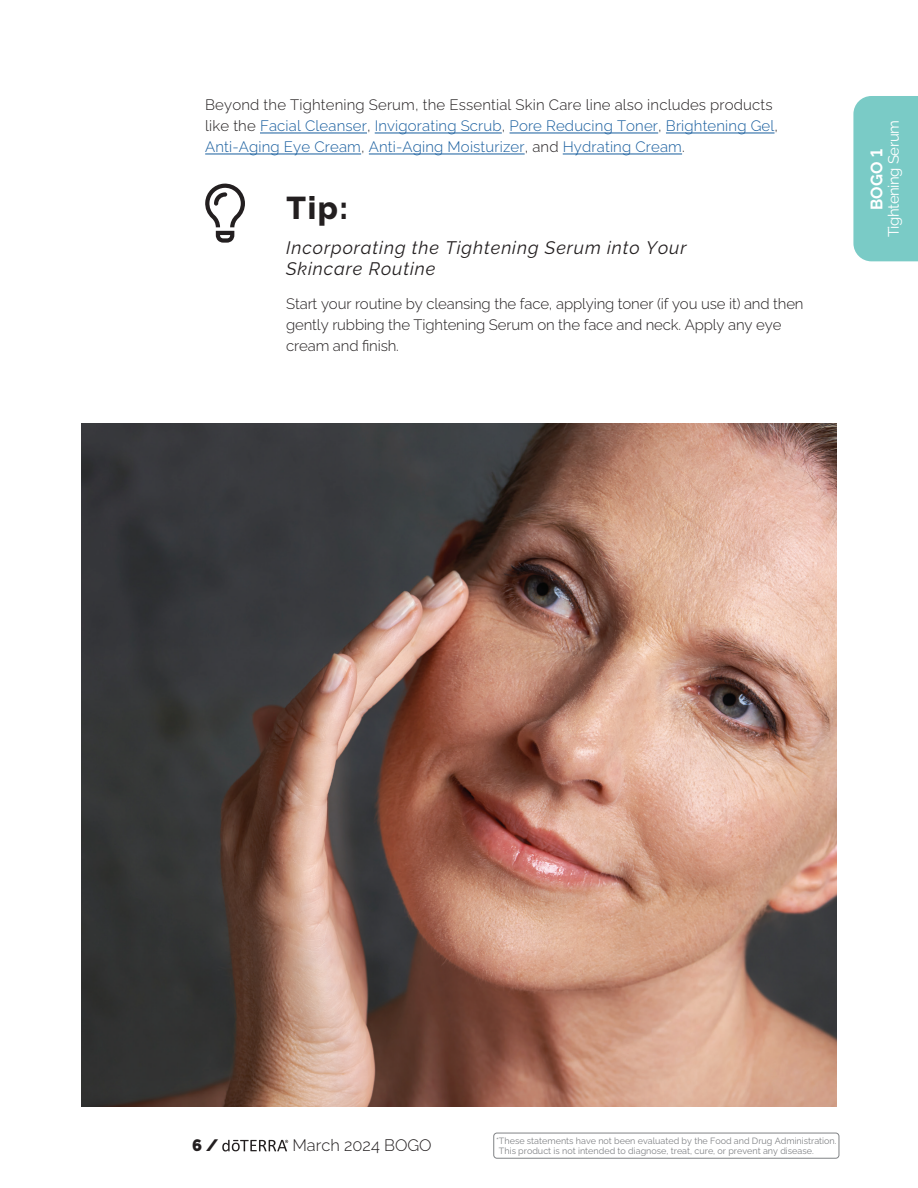
<style>
.page{position:relative;width:918px;height:1188px;background:#fff}
.page>*{position:absolute;margin:0;border:0;box-sizing:border-box;transform-origin:0 0}
.t1{font:800 31.5px "Ralewayd T";color:#231f20}
.t2{font:italic 18px/21px "Ralewayd T";letter-spacing:.05em;color:#231f20}
.t3{font:300 16.5px "Ralewayd T";color:#231f20}
.t4{font:700 16.5px "Ralewayd T";color:#fff}
.t5{font:900 16.5px "Ralewayd T";color:#231f20}
.t6{font:300 15px/21px "Ralewayd T";letter-spacing:.01em;color:#175d9e}
.t7{font:300 15px/21px "Ralewayd T";letter-spacing:-.01em;color:#231f20}
.t8{font:15px "Ralewayd T";letter-spacing:-.03em;color:#fff}
.t9{font:9px/10.5px "Ralewayd T";color:#808285}
.s1{color:#231f20}
</style>
<div class="page">
<hr style="left:260px;top:133px;width:107px;height:1px;background:#175d9e">
<hr style="left:375px;top:133px;width:127px;height:1px;background:#175d9e">
<hr style="left:510px;top:133px;width:148px;height:1px;background:#175d9e">
<hr style="left:666px;top:133px;width:109px;height:1px;background:#175d9e">
<hr style="left:205px;top:154px;width:156px;height:1px;background:#175d9e">
<hr style="left:369px;top:154px;width:156px;height:1px;background:#175d9e">
<hr style="left:563px;top:154px;width:119px;height:1px;background:#175d9e">
<svg style="left:205px;top:183px;width:40px;height:60px"></svg>
<div style="left:853px;top:96px;width:65px;height:165px;background:#7acbc6"></div>
<img style="left:81px;top:423px;width:756px;height:684px">
<svg style="left:222px;top:1140px;width:66px;height:11px"></svg>
<div style="left:494px;top:1133px;width:345px;height:25px;border:1px solid #808285;border-radius:3px"></div>
<p class="t6" style="left:205px;top:93px;width:574px"><span class="s1">Beyond the Tightening Serum, the Essential Skin Care line also includes products like the</span> Facial Cleanser<span class="s1">,</span> Invigorating Scrub<span class="s1">,</span> Pore Reducing Toner<span class="s1">,</span> Brightening Gel<span class="s1">,<br></span>Anti-Aging Eye Cream<span class="s1">,</span> Anti-Aging Moisturizer<span class="s1">, and</span> Hydrating Cream<span class="s1">.</span></p>
<h1 class="t1" style="left:287px;top:184px;width:63px">Tip:</h1>
<p class="t2" style="left:286px;top:235px;width:402px">Incorporating the Tightening Serum into Your<br>Skincare Routine</p>
<p class="t7" style="left:286px;top:292px;width:519px">Start your routine by cleansing the face, applying toner (if you use it) and then gently rubbing the Tightening Serum on the face and neck. Apply any eye cream and finish.</p>
<p class="t8" style="left:882px;top:237px;width:119px;rotate:-90deg">Tightening Serum</p>
<p class="t4" style="left:864px;top:210px;width:63px;rotate:-90deg">BOGO 1</p>
<p class="t5" style="left:192px;top:1133px;width:28px">6 /</p>
<p class="t3" style="left:292px;top:1133px;width:141px">March 2024 BOGO</p>
<p class="t9" style="left:499px;top:1134px;width:339px;text-indent:-3px">*These statements have not been evaluated by the Food and Drug Administration.<br>This product is not intended to diagnose, treat, cure, or prevent any disease.</p>
</div>
